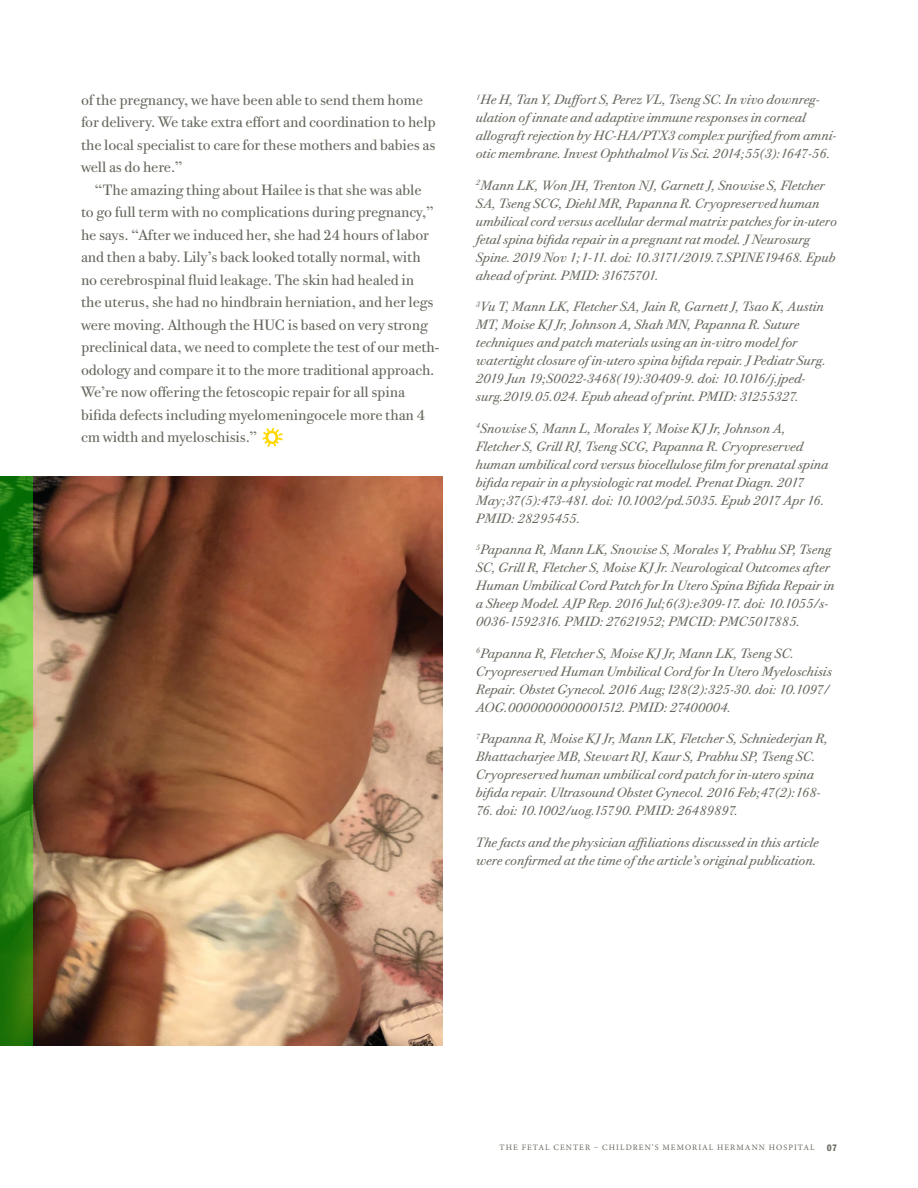
<style>
.page{position:relative;width:918px;height:1188px;background:#fff}
.page>*{position:absolute;margin:0;border:0;box-sizing:border-box;transform-origin:0 0}
.Article_Body{font:15px/22.5px "Bodoni Twe ITC Pro";letter-spacing:-.01em;color:#67665d}
.Footnotes{font:italic 13.5px/18px "Bodoni Twe ITC Pro";letter-spacing:-.01em;color:#67665d}
.t1{font:8.25px "Minion Pro";letter-spacing:.13em;color:#67665d}
.s1{font-family:"Franklin Gothic LT Pro Cn Dm";font-size:9.75px}
</style>
<div class="page">
<img style="left:32px;top:476px;width:410px;height:569px">
<svg style="left:0;top:476px;width:32px;height:569px"></svg>
<svg style="left:263px;top:427px;width:20px;height:20px"></svg>
<p class="Article_Body" style="left:81px;top:89px;width:356px">of the pregnancy, we have been able to send them home for delivery. We take extra effort and coordination to help the local specialist to care for these mothers and babies as well as do here.”</p>
<p class="Article_Body" style="left:81px;top:179px;width:360px;text-indent:14px">“The amazing thing about Hailee is that she was able<br>to go full term with no complications during pregnancy,” he says. “After we induced her, she had 24 hours of labor and then a baby. Lily’s back looked totally normal, with no cerebrospinal fluid leakage. The skin had healed in<br>the uterus, she had no hindbrain herniation, and her legs were moving. Although the HUC is based on very strong preclinical data, we need to complete the test of our meth&shy;odology and compare it to the more traditional approach.<br>We’re now offering the fetoscopic repair for all spina bifida defects including myelomeningocele more than 4 cm width and myeloschisis.”</p>
<p class="Footnotes" style="left:476px;top:90px;width:362px"><sup>1</sup>He H, Tan Y, Duffort S, Perez VL, Tseng SC. In vivo downreg&shy;ulation of innate and adaptive immune responses in corneal allograft rejection by HC-HA/PTX3 complex purified from amni&shy;otic membrane. Invest Ophthalmol Vis Sci. 2014;55(3):1647-56.</p>
<p class="Footnotes" style="left:476px;top:176px;width:363px"><sup>2</sup>Mann LK, Won JH, Trenton NJ, Garnett J, Snowise S, Fletcher SA, Tseng SCG, Diehl MR, Papanna R. Cryopreserved human umbilical cord versus acellular dermal matrix patches for in-utero fetal spina bifida repair in a pregnant rat model. J Neurosurg Spine. 2019 Nov 1;1-11. doi: 10.3171/2019.7.SPINE19468. Epub ahead of print. PMID: 31675701.</p>
<p class="Footnotes" style="left:476px;top:297px;width:352px"><sup>3</sup>Vu T, Mann LK, Fletcher SA, Jain R, Garnett J, Tsao K, Austin MT, Moise KJ Jr, Johnson A, Shah MN, Papanna R. Suture techniques and patch materials using an in-vitro model for watertight closure of in-utero spina bifida repair. J Pediatr Surg.<br>2019 Jun 19;S0022-3468(19):30409-9. doi: 10.1016/j.jped&shy;surg.2019.05.024. Epub ahead of print. PMID: 31255327.</p>
<p class="Footnotes" style="left:476px;top:419px;width:354px"><sup>4</sup>Snowise S, Mann L, Morales Y, Moise KJ Jr, Johnson A, Fletcher S, Grill RJ, Tseng SCG, Papanna R. Cryopreserved human umbilical cord versus biocellulose film for prenatal spina bifida repair in a physiologic rat model. Prenat Diagn. 2017<br>May;37(5):473-481. doi: 10.1002/pd.5035. Epub 2017 Apr 16.<br>PMID: 28295455.</p>
<p class="Footnotes" style="left:476px;top:540px;width:360px"><sup>5</sup>Papanna R, Mann LK, Snowise S, Morales Y, Prabhu SP, Tseng SC, Grill R, Fletcher S, Moise KJ Jr. Neurological Outcomes after Human Umbilical Cord Patch for In Utero Spina Bifida Repair in a Sheep Model. AJP Rep. 2016 Jul;6(3):e309-17. doi: 10.1055/s-0036-1592316. PMID: 27621952; PMCID: PMC5017885.</p>
<p class="Footnotes" style="left:476px;top:644px;width:358px"><sup>6</sup>Papanna R, Fletcher S, Moise KJ Jr, Mann LK, Tseng SC.<br>Cryopreserved Human Umbilical Cord for In Utero Myeloschisis Repair. Obstet Gynecol. 2016 Aug;128(2):325-30. doi: 10.1097/ AOG.0000000000001512. PMID: 27400004.</p>
<p class="Footnotes" style="left:476px;top:729px;width:354px"><sup>7</sup>Papanna R, Moise KJ Jr, Mann LK, Fletcher S, Schniederjan R, Bhattacharjee MB, Stewart RJ, Kaur S, Prabhu SP, Tseng SC.<br>Cryopreserved human umbilical cord patch for in-utero spina bifida repair. Ultrasound Obstet Gynecol. 2016 Feb;47(2):168-</p>
<p class="Footnotes" style="left:476px;top:801px;width:264px">76. doi: 10.1002/uog.15790. PMID: 26489897.</p>
<p class="Footnotes" style="left:476px;top:833px;width:344px">The facts and the physician affiliations discussed in this article were confirmed at the time of the article’s original publication.</p>
<p class="t1" style="left:500px;top:1142px;width:339px">THE FETAL CENTER – CHILDREN’S MEMORIAL HERMANN HOSPITAL <span class="s1">07</span></p>
</div>
